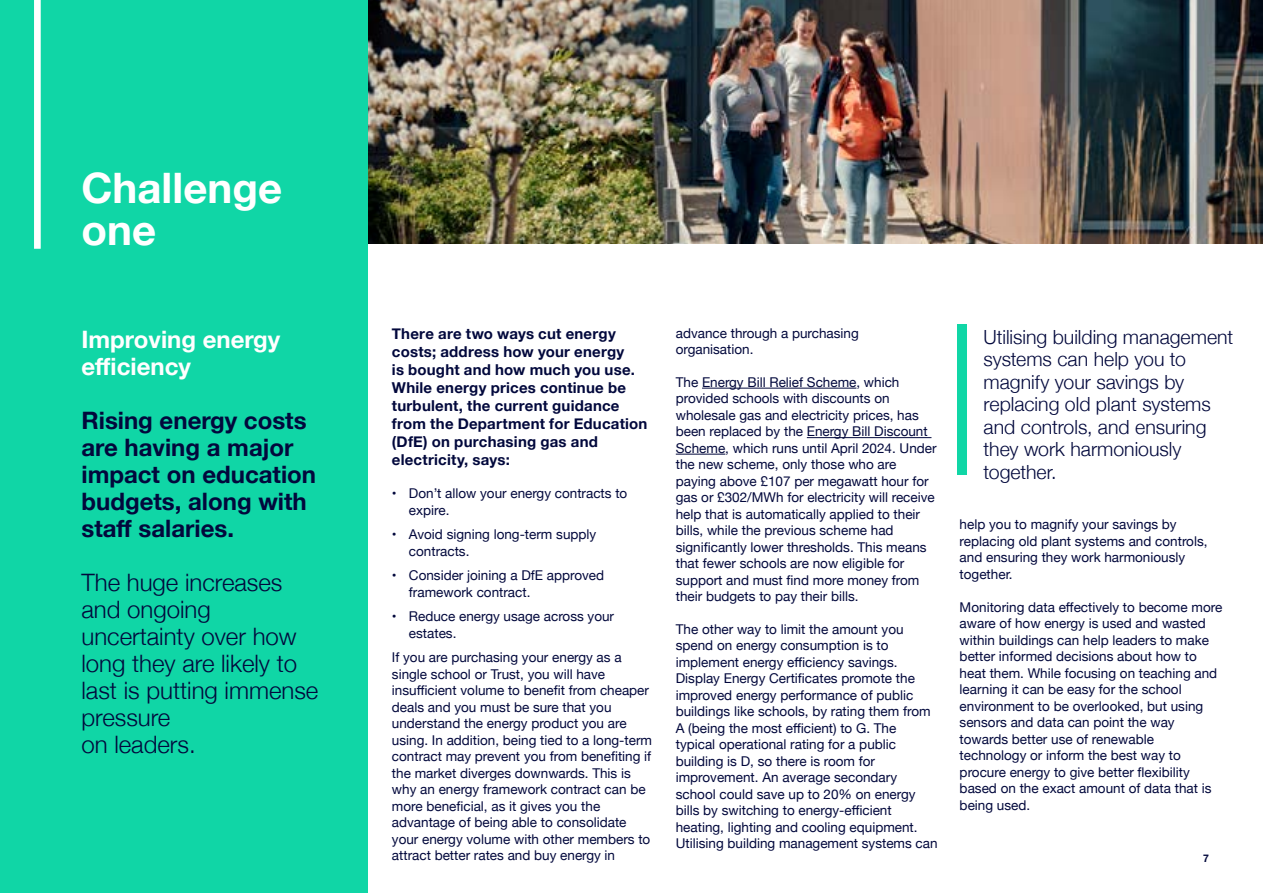
<style>
.page{position:relative;width:1263px;height:893px;background:#fff}
.page>*{position:absolute;margin:0;border:0;box-sizing:border-box;transform-origin:0 0}
.t1{font:700 42px/42px "Helvetica Neue";color:#fff}
.t2{font:300 24px/27px "Helvetica Neue";color:#02083c}
.t3{font:700 24px/27px "Helvetica Neue";color:#02083c}
.t4{font:700 24px/27px "Helvetica Neue";color:#fff}
.t5{font:300 19.5px/22.5px "Helvetica Neue";color:#02083c}
.t6{font:700 15px/18px "Helvetica Neue";letter-spacing:.015em;color:#02083c}
.t7{font:13.5px/16.5px "Helvetica Neue";color:#02083c}
.t8{font:700 10.5px "Helvetica Neue";color:#02083c}
</style>
<div class="page">
<img style="left:368px;top:0;width:895px;height:244px">
<div style="left:0;top:0;width:368px;height:893px;background:#10d6a6"></div>
<hr style="left:702px;top:388px;width:154px;height:1px;background:#02083c">
<hr style="left:807px;top:437px;width:124px;height:1px;background:#02083c">
<hr style="left:676px;top:454px;width:49px;height:1px;background:#02083c">
<div style="left:957px;top:325px;width:10px;height:150px;background:#10d6a6"></div>
<div style="left:34px;top:0;width:7px;height:249px;background:#fff"></div>
<h1 class="t1" style="left:81px;top:168px;width:202px">Challenge one</h1>
<h2 class="t4" style="left:81px;top:327px;width:200px">Improving energy efficiency</h2>
<h2 class="t3" style="left:81px;top:408px;width:236px">Rising energy costs are having a major impact on education budgets, along with staff salaries.</h2>
<h2 class="t2" style="left:81px;top:567px;width:238px">The huge increases and ongoing uncertainty over how long they are likely to last is putting immense pressure<br>on leaders.</h2>
<p class="t6" style="left:392px;top:325px;width:257px">There are two ways cut energy costs; address how your energy<br>is bought and how much you use.<br>While energy prices continue be turbulent, the current guidance from the Department for Education (DfE) on purchasing gas and electricity, says:</p>
<p class="t7" style="left:409px;top:486px;width:220px;text-indent:-17px">• Don’t allow your energy contracts to expire.</p>
<p class="t7" style="left:409px;top:527px;width:189px;text-indent:-17px">• Avoid signing long-term supply contracts.</p>
<p class="t7" style="left:409px;top:568px;width:197px;text-indent:-17px">• Consider joining a DfE approved framework contract.</p>
<p class="t7" style="left:409px;top:609px;width:207px;text-indent:-17px">• Reduce energy usage across your estates.</p>
<p class="t7" style="left:392px;top:650px;width:262px">If you are purchasing your energy as a single school or Trust, you will have insufficient volume to benefit from cheaper deals and you must be sure that you understand the energy product you are using. In addition, being tied to a long-term contract may prevent you from benefiting if the market diverges downwards. This is why an energy framework contract can be more beneficial, as it gives you the advantage of being able to consolidate your energy volume with other members to attract better rates and buy energy in</p>
<p class="t7" style="left:676px;top:325px;width:185px">advance through a purchasing organisation.</p>
<p class="t7" style="left:676px;top:374px;width:262px">The Energy Bill Relief Scheme, which provided schools with discounts on wholesale gas and electricity prices, has been replaced by the Energy Bill Discount Scheme, which runs until April 2024. Under the new scheme, only those who are paying above £107 per megawatt hour for gas or £302/MWh for electricity will receive help that is automatically applied to their bills, while the previous scheme had significantly lower thresholds. This means that fewer schools are now eligible for support and must find more money from their budgets to pay their bills.</p>
<p class="t7" style="left:676px;top:622px;width:263px">The other way to limit the amount you spend on energy consumption is to implement energy efficiency savings.<br>Display Energy Certificates promote the improved energy performance of public buildings like schools, by rating them from A (being the most efficient) to G. The typical operational rating for a public building is D, so there is room for improvement. An average secondary school could save up to 20% on energy bills by switching to energy-efficient heating, lighting and cooling equipment.<br>Utilising building management systems can</p>
<h3 class="t5" style="left:984px;top:324px;width:251px">Utilising building management systems can help you to magnify your savings by replacing old plant systems and controls, and ensuring they work harmoniously together.</h3>
<p class="t7" style="left:960px;top:517px;width:249px">help you to magnify your savings by replacing old plant systems and controls, and ensuring they work harmoniously together.</p>
<p class="t7" style="left:960px;top:599px;width:264px">Monitoring data effectively to become more aware of how energy is used and wasted within buildings can help leaders to make better informed decisions about how to heat them. While focusing on teaching and learning it can be easy for the school environment to be overlooked, but using sensors and data can point the way towards better use of renewable technology or inform the best way to procure energy to give better flexibility based on the exact amount of data that is being used.</p>
<p class="t8" style="left:1203px;top:850px;width:7px">7</p>
</div>
